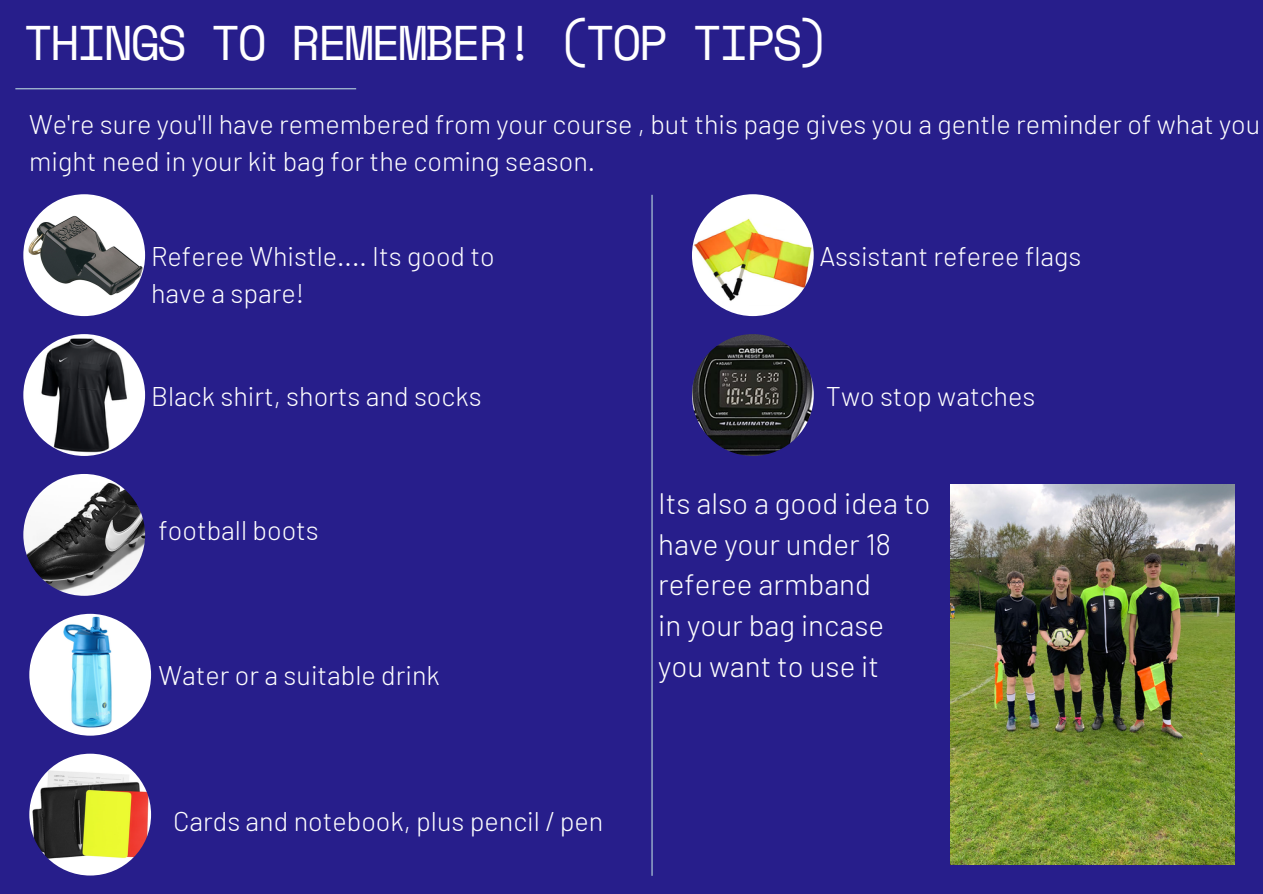
<style>
.page{position:relative;width:1263px;height:894px;background:#fff}
.page>*{position:absolute;margin:0;border:0;box-sizing:border-box;transform-origin:0 0}
.t1{font:48.45px "Space Mono";letter-spacing:-.06em;color:#fff}
.t2{font:300 29.55px "Barlow";color:#fff}
.t3{font:300 27px/37px "Barlow";color:#fff}
</style>
<div class="page">
<div style="left:0;top:0;width:1263px;height:893px;background:#271e8b"></div>
<img style="left:23px;top:194px;width:122px;height:122px;border-radius:50%">
<hr style="left:15px;top:88px;width:341px;height:1px;background:#b7d5dd">
<img style="left:23px;top:334px;width:122px;height:122px;border-radius:50%">
<img style="left:29px;top:753px;width:122px;height:122px;border-radius:50%">
<img style="left:29px;top:613px;width:122px;height:122px;border-radius:50%">
<img style="left:23px;top:474px;width:122px;height:121px;border-radius:50%">
<img style="left:692px;top:194px;width:122px;height:122px;border-radius:50%">
<img style="left:692px;top:334px;width:122px;height:122px;border-radius:50%">
<img style="left:950px;top:485px;width:285px;height:379px">
<hr style="left:651px;top:195px;width:2px;height:680px;background:#b7d5dd">
<p class="t1" style="left:23px;top:5px;width:807px">THINGS TO REMEMBER! (TOP TIPS)</p>
<p class="t3" style="left:29px;top:104px;width:1232px">We're sure you'll have remembered from your course , but this page gives you a gentle reminder of what you might need in your kit bag for the coming season.</p>
<p class="t3" style="left:151px;top:236px;width:345px">Referee Whistle.... Its good to</p>
<p class="t3" style="left:151px;top:273px;width:155px">have a spare!</p>
<p class="t3" style="left:151px;top:376px;width:332px">Black shirt, shorts and socks</p>
<p class="t3" style="left:159px;top:510px;width:162px">football boots</p>
<p class="t3" style="left:159px;top:656px;width:283px">Water or a suitable drink</p>
<p class="t3" style="left:173px;top:801px;width:432px">Cards and notebook, plus pencil / pen</p>
<p class="t3" style="left:819px;top:236px;width:264px">Assistant referee flags</p>
<p class="t3" style="left:826px;top:376px;width:211px">Two stop watches</p>
<p class="t2" style="left:658px;top:484px;width:274px">Its also a good idea to</p>
<p class="t2" style="left:658px;top:525px;width:234px">have your under 18</p>
<p class="t2" style="left:658px;top:565px;width:214px">referee armband</p>
<p class="t2" style="left:658px;top:606px;width:227px">in your bag incase</p>
<p class="t2" style="left:658px;top:647px;width:222px">you want to use it</p>
</div>
